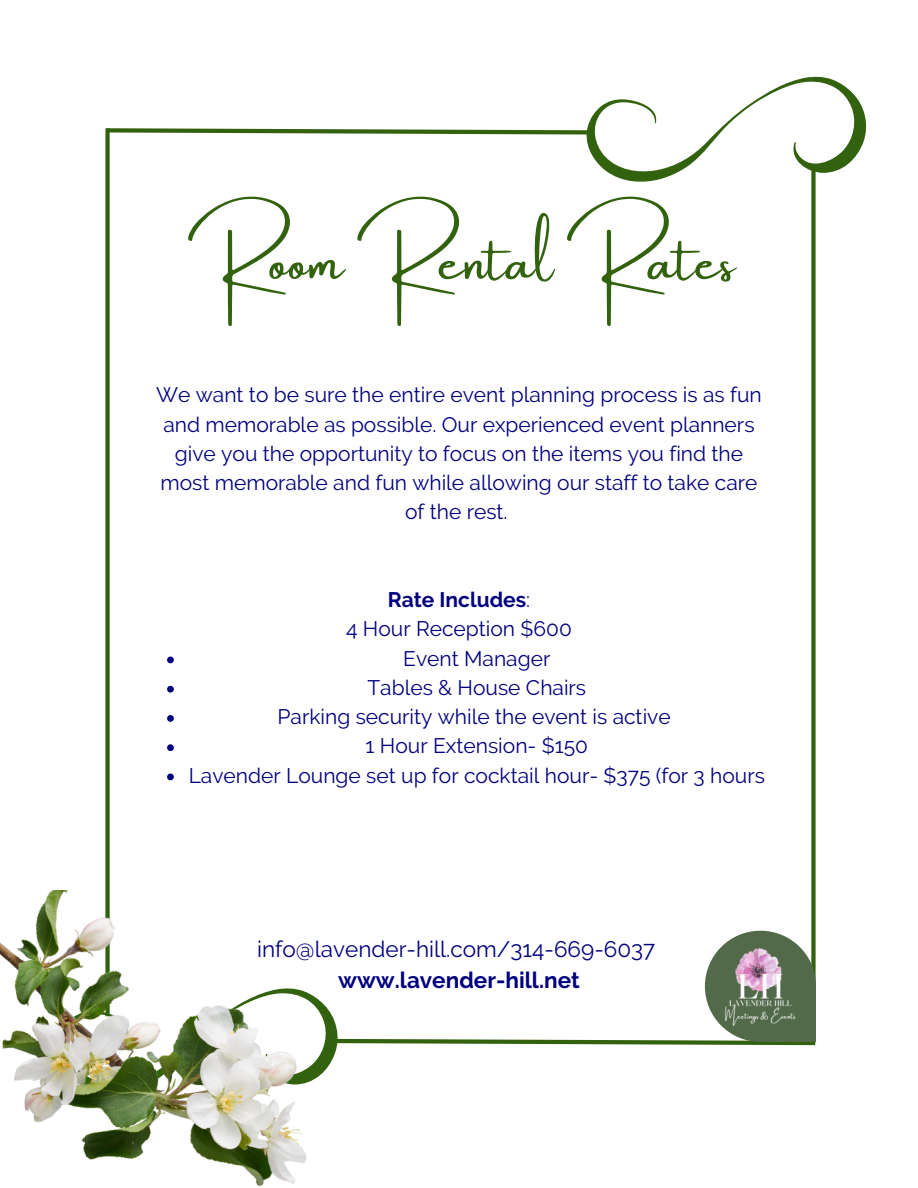
<style>
.page{position:relative;width:918px;height:1188px;background:#fff}
.page>*{position:absolute;margin:0;border:0;box-sizing:border-box;transform-origin:0 0}
.t1{font:54px "Amsterdam One";color:#32620e}
.t2{font:22.5px "Raleway";color:#000080}
.t3{font:700 22.5px "Raleway";color:#000080}
.t4{font:21px/29.2px "Raleway";color:#000080;text-align:center}
.s1{font-weight:700}
</style>
<div class="page">
<svg style="left:110px;top:76px;width:757px;height:106px"></svg>
<div style="left:105px;top:128px;width:5px;height:888px;background:#32620e"></div>
<div style="left:811px;top:166px;width:5px;height:876px;background:#32620e"></div>
<img style="left:0;top:891px;width:307px;height:296px">
<svg style="left:167px;top:657px;width:7px;height:6px"></svg>
<svg style="left:167px;top:686px;width:7px;height:7px"></svg>
<svg style="left:167px;top:715px;width:7px;height:7px"></svg>
<svg style="left:167px;top:744px;width:7px;height:7px"></svg>
<svg style="left:167px;top:774px;width:7px;height:6px"></svg>
<svg style="left:54px;top:931px;width:762px;height:165px"></svg>
<img style="left:709px;top:935px;width:103px;height:103px">
<h1 class="t1" style="left:188px;top:232px;width:549px">Room Rental Rates</h1>
<p class="t4" style="left:156px;top:380px;width:607px">We want to be sure the entire event planning process is as fun and memorable as possible. Our experienced event planners give you the opportunity to focus on the items you find the most memorable and fun while allowing our staff to take care of the rest.</p>
<p class="t4" style="left:346px;top:585px;width:227px"><span class="s1">Rate Includes</span>:<br>4 Hour Reception $600</p>
<p class="t4" style="left:189px;top:644px;width:578px">Event Manager<br>Tables &amp; House Chairs<br>Parking security while the event is active<br>1 Hour Extension- $150<br>Lavender Lounge set up for cocktail hour- $375 (for 3 hours</p>
<p class="t2" style="left:257px;top:936px;width:400px">info@lavender-hill.com/314-669-6037</p>
<p class="t3" style="left:338px;top:967px;width:243px">www.lavender-hill.net</p>
</div>
